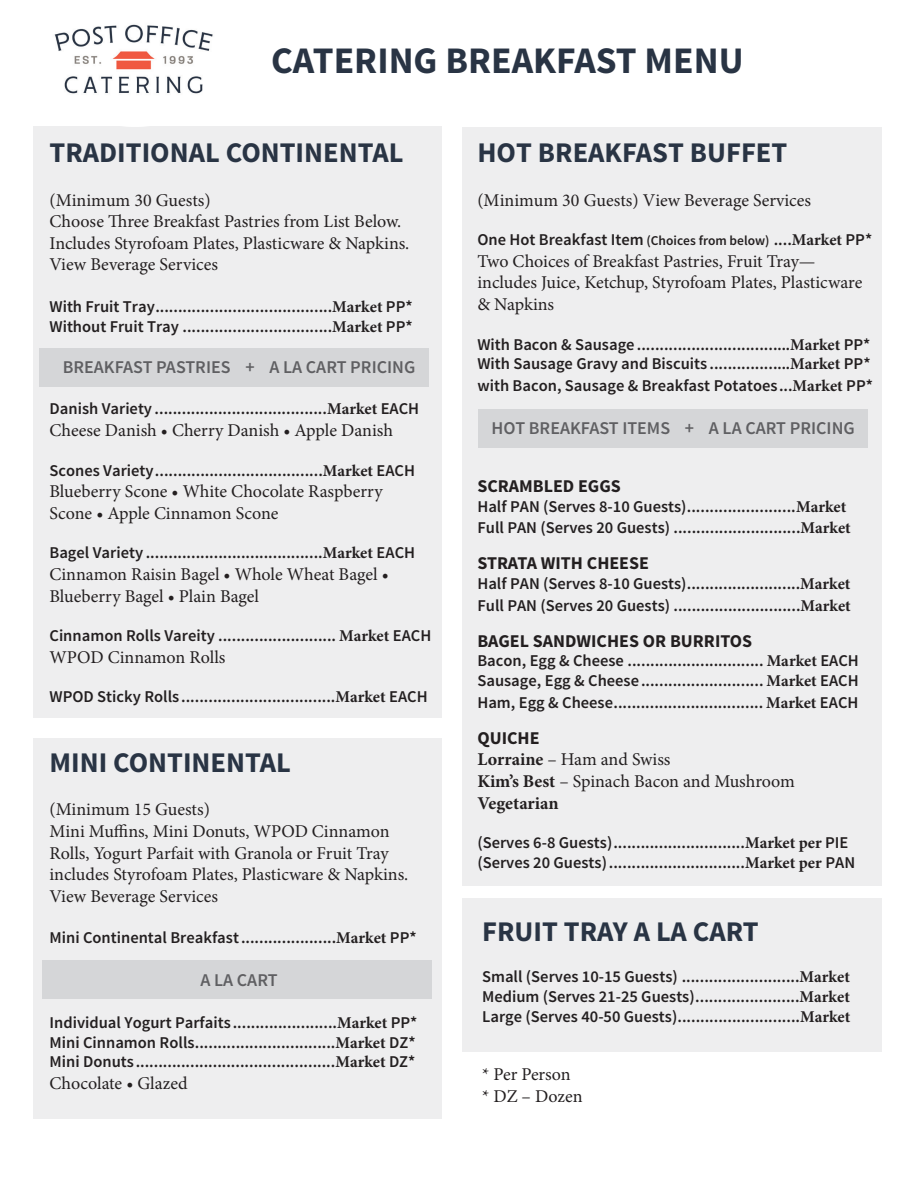
<style>
.page{position:relative;width:918px;height:1188px;background:#fff}
.page>*{position:absolute;margin:0;border:0;box-sizing:border-box;transform-origin:0 0}
.t1{font:700 37.5px "Source Sans Pro";color:#293444}
.t2{font:700 28.5px "Source Sans Pro";color:#293444}
.t3{font:18px/21.6px "Minion Pro";color:#231f20}
.t4{font:600 18px "Source Sans Pro";color:#5f5f62}
.t5{font:700 18px "Source Sans Pro";color:#231f20}
.t6{font:600 16.5px/19.8px "Source Sans Pro";color:#231f20}
.s1{font-family:"Minion Pro";font-weight:700}
.s2{font-size:13.5px}
.s3{font-weight:700}
</style>
<div class="page">
<div style="left:33px;top:127px;width:408px;height:591px;background:#eeeeef"></div>
<div style="left:33px;top:739px;width:408px;height:380px;background:#eeeeef"></div>
<div style="left:462px;top:899px;width:419px;height:153px;background:#eeeeef"></div>
<div style="left:462px;top:127px;width:419px;height:759px;background:#eeeeef"></div>
<img style="left:36px;top:24px;width:199px;height:103px">
<div style="left:39px;top:348px;width:390px;height:39px;background:#d5d6d8"></div>
<div style="left:478px;top:409px;width:390px;height:39px;background:#d5d6d8"></div>
<div style="left:42px;top:960px;width:390px;height:39px;background:#d5d6d8"></div>
<h1 class="t1" style="left:271px;top:37px;width:474px">CATERING BREAKFAST MENU</h1>
<h2 class="t2" style="left:50px;top:135px;width:356px">TRADITIONAL CONTINENTAL</h2>
<p class="t3" style="left:49px;top:189px;width:361px">(Minimum 30 Guests)<br>Choose Three Breakfast Pastries from List Below.<br>Includes Styrofoam Plates, Plasticware &amp; Napkins.<br>View Beverage Services</p>
<p class="t6" style="left:50px;top:297px;width:365px">With Fruit Tray .......................................<span class="s1">Market</span> PP*<br>Without Fruit Tray .................................<span class="s1">Market</span> PP*</p>
<p class="t4" style="left:63px;top:356px;width:354px">BREAKFAST PASTRIES + A LA CART PRICING</p>
<p class="t6" style="left:50px;top:399px;width:371px">Danish Variety ......................................<span class="s1">Market</span> EACH</p>
<p class="t3" style="left:50px;top:419px;width:345px">Cheese Danish • Cherry Danish • Apple Danish</p>
<p class="t6" style="left:50px;top:461px;width:367px">Scones Variety .....................................<span class="s1">Market</span> EACH</p>
<p class="t3" style="left:50px;top:481px;width:335px">Blueberry Scone • White Chocolate Raspberry<br>Scone • Apple Cinnamon Scone</p>
<p class="t6" style="left:50px;top:543px;width:367px">Bagel Variety .......................................<span class="s1">Market</span> EACH</p>
<p class="t3" style="left:50px;top:563px;width:341px">Cinnamon Raisin Bagel • Whole Wheat Bagel •<br>Blueberry Bagel • Plain Bagel</p>
<p class="t6" style="left:50px;top:626px;width:383px">Cinnamon Rolls Vareity .......................... <span class="s1">Market</span> EACH</p>
<p class="t3" style="left:50px;top:646px;width:177px">WPOD Cinnamon Rolls</p>
<p class="t6" style="left:50px;top:687px;width:380px">WPOD Sticky Rolls ..................................<span class="s1">Market</span> EACH</p>
<h2 class="t2" style="left:50px;top:745px;width:243px">MINI CONTINENTAL</h2>
<p class="t3" style="left:50px;top:799px;width:360px">(Minimum 15 Guests)<br>Mini Muffins, Mini Donuts, WPOD Cinnamon Rolls, Yogurt Parfait with Granola or Fruit Tray includes Styrofoam Plates, Plasticware &amp; Napkins.<br>View Beverage Services</p>
<p class="t6" style="left:50px;top:928px;width:369px">Mini Continental Breakfast .....................<span class="s1">Market</span> PP*</p>
<p class="t4" style="left:200px;top:969px;width:79px">A LA CART</p>
<p class="t6" style="left:50px;top:1013px;width:370px;text-align:justify">Individual Yogurt Parfaits .......................<span class="s1">Market</span> PP* Mini Cinnamon Rolls ...............................<span class="s1">Market</span> DZ* Mini Donuts ............................................<span class="s1">Market</span> DZ*</p>
<p class="t3" style="left:50px;top:1073px;width:140px">Chocolate • Glazed</p>
<h2 class="t2" style="left:477px;top:135px;width:312px">HOT BREAKFAST BUFFET</h2>
<p class="t3" style="left:477px;top:189px;width:335px">(Minimum 30 Guests) View Beverage Services</p>
<p class="t6" style="left:477px;top:230px;width:396px">One Hot Breakfast Item <span class="s2">(Choices from below)</span> ....<span class="s1">Market</span> PP*</p>
<p class="t3" style="left:477px;top:250px;width:386px">Two Choices of Breakfast Pastries, Fruit Tray— includes Juice, Ketchup, Styrofoam Plates, Plasticware &amp; Napkins</p>
<p class="t6" style="left:477px;top:335px;width:395px">With Bacon &amp; Sausage ...............................<span class="s1">...Market</span> PP*<br>With Sausage Gravy and Biscuits ...............<span class="s1">...Market</span> PP*</p>
<p class="t6" style="left:477px;top:376px;width:397px">with Bacon, Sausage &amp; Breakfast Potatoes ...<span class="s1">Market</span> PP*</p>
<p class="t4" style="left:492px;top:417px;width:365px">HOT BREAKFAST ITEMS + A LA CART PRICING</p>
<p class="t5" style="left:477px;top:474px;width:145px">SCRAMBLED EGGS</p>
<p class="t6" style="left:477px;top:496px;width:375px;line-height:21.6px">Half PAN (Serves 8-10 Guests) ........................<span class="s1">Market<br></span>Full PAN (Serves 20 Guests) ............................<span class="s1">Market</span></p>
<p class="t5" style="left:477px;top:552px;width:173px">STRATA WITH CHEESE</p>
<p class="t6" style="left:477px;top:573px;width:375px;line-height:21.6px">Half PAN (Serves 8-10 Guests) .........................<span class="s1">Market<br></span>Full PAN (Serves 20 Guests) ............................<span class="s1">Market</span></p>
<p class="t5" style="left:477px;top:629px;width:276px">BAGEL SANDWICHES OR BURRITOS</p>
<p class="t6" style="left:477px;top:651px;width:383px">Bacon, Egg &amp; Cheese .............................. <span class="s1">Market</span> EACH<br>Sausage, Egg &amp; Cheese ........................... <span class="s1">Market</span> EACH</p>
<p class="t6" style="left:477px;top:693px;width:383px">Ham, Egg &amp; Cheese ................................. <span class="s1">Market</span> EACH</p>
<p class="t5" style="left:477px;top:726px;width:64px">QUICHE</p>
<p class="t3" style="left:477px;top:749px;width:319px"><span class="s3">Lorraine</span> – Ham and Swiss<br><span class="s3">Kim’s Best</span> – Spinach Bacon and Mushroom<br><span class="s3">Vegetarian</span></p>
<p class="t6" style="left:477px;top:833px;width:379px">(Serves 6-8 Guests) .............................<span class="s1">Market per</span> PIE (Serves 20 Guests) ..............................<span class="s1">Market per</span> PAN</p>
<h2 class="t2" style="left:482px;top:913px;width:278px">FRUIT TRAY A LA CART</h2>
<p class="t6" style="left:482px;top:967px;width:370px;text-align:justify">Small (Serves 10-15 Guests) ..........................<span class="s1">Market </span>Medium (Serves 21-25 Guests) .......................<span class="s1">Market </span>Large (Serves 40-50 Guests) ...........................<span class="s1">Market</span></p>
<p class="t3" style="left:482px;top:1064px;width:102px">* Per Person<br>* DZ – Dozen</p>
</div>
